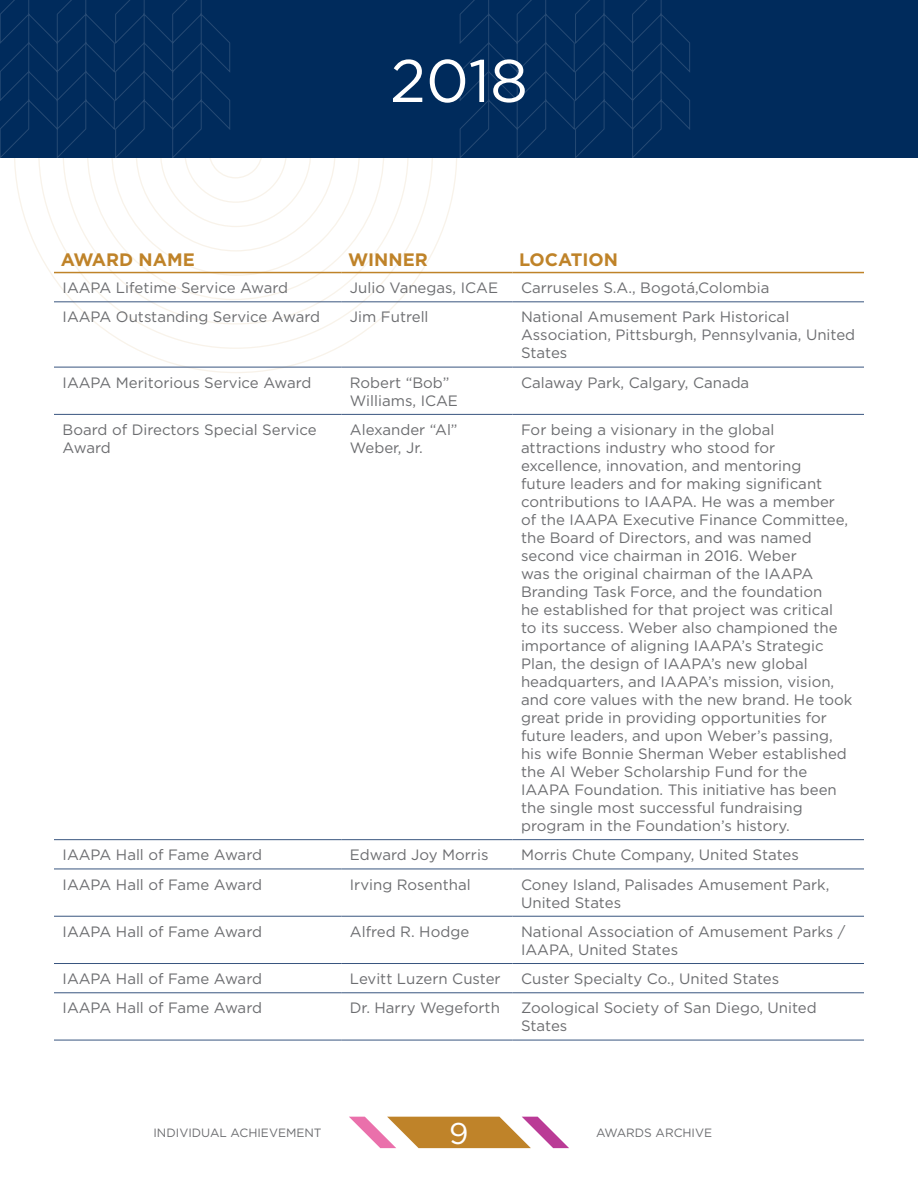
<style>
.page{position:relative;width:918px;height:1188px;background:#fff}
.page>*{position:absolute;margin:0;border:0;box-sizing:border-box;transform-origin:0 0}
.t1{font:60px "Gotham";color:#fff}
.t2{font:30px "Gotham";color:#fff}
.Body_Text{font:700 18px "Gotham";color:#bf8329}
.Body_Text-2{font:15px/18px "Gotham";color:#6c6d70}
.t3{font:12px "Gotham";color:#6c6d70}
</style>
<div class="page">
<svg style="left:38px;top:158px;width:419px;height:215px"></svg>
<div style="left:0;top:0;width:918px;height:158px;background:#002b5c"></div>
<svg style="left:0;top:0;width:336px;height:252px"></svg>
<svg style="left:460px;top:0;width:230px;height:158px"></svg>
<svg style="left:349px;top:1117px;width:220px;height:31px"></svg>
<hr style="left:54px;top:272px;width:287px;height:1px;background:#bf8329">
<hr style="left:341px;top:272px;width:171px;height:1px;background:#bf8329">
<hr style="left:512px;top:272px;width:352px;height:1px;background:#bf8329">
<hr style="left:54px;top:301px;width:287px;height:1px;background:#39557f">
<hr style="left:341px;top:301px;width:171px;height:1px;background:#39557f">
<hr style="left:512px;top:301px;width:352px;height:1px;background:#39557f">
<hr style="left:54px;top:367px;width:287px;height:1px;background:#39557f">
<hr style="left:341px;top:367px;width:171px;height:1px;background:#39557f">
<hr style="left:512px;top:367px;width:352px;height:1px;background:#39557f">
<hr style="left:54px;top:839px;width:287px;height:1px;background:#39557f">
<hr style="left:341px;top:839px;width:171px;height:1px;background:#39557f">
<hr style="left:512px;top:839px;width:352px;height:1px;background:#39557f">
<hr style="left:54px;top:869px;width:287px;height:1px;background:#39557f">
<hr style="left:341px;top:869px;width:171px;height:1px;background:#39557f">
<hr style="left:512px;top:869px;width:352px;height:1px;background:#39557f">
<hr style="left:54px;top:916px;width:287px;height:1px;background:#39557f">
<hr style="left:341px;top:916px;width:171px;height:1px;background:#39557f">
<hr style="left:512px;top:916px;width:352px;height:1px;background:#39557f">
<hr style="left:54px;top:963px;width:287px;height:1px;background:#39557f">
<hr style="left:341px;top:963px;width:171px;height:1px;background:#39557f">
<hr style="left:512px;top:963px;width:352px;height:1px;background:#39557f">
<hr style="left:54px;top:992px;width:287px;height:1px;background:#39557f">
<hr style="left:341px;top:992px;width:171px;height:1px;background:#39557f">
<hr style="left:512px;top:992px;width:352px;height:1px;background:#39557f">
<hr style="left:54px;top:1040px;width:287px;height:1px;background:#39557f">
<hr style="left:341px;top:1040px;width:171px;height:1px;background:#39557f">
<hr style="left:512px;top:1040px;width:352px;height:1px;background:#39557f">
<hr style="left:54px;top:414px;width:287px;height:1px;background:#39557f">
<hr style="left:341px;top:414px;width:171px;height:1px;background:#39557f">
<hr style="left:512px;top:414px;width:352px;height:1px;background:#39557f">
<p class="t1" style="left:390px;top:42px;width:139px">2018</p>
<p class="Body_Text" style="left:61px;top:247px;width:136px">AWARD NAME</p>
<p class="Body_Text" style="left:348px;top:247px;width:81px">WINNER</p>
<p class="Body_Text" style="left:519px;top:247px;width:100px">LOCATION</p>
<p class="Body_Text-2" style="left:63px;top:279px;width:227px">IAAPA Lifetime Service Award</p>
<p class="Body_Text-2" style="left:350px;top:279px;width:150px">Julio Vanegas, ICAE</p>
<p class="Body_Text-2" style="left:521px;top:279px;width:250px">Carruseles S.A., Bogotá,Colombia</p>
<p class="Body_Text-2" style="left:63px;top:308px;width:259px">IAAPA Outstanding Service Award</p>
<p class="Body_Text-2" style="left:350px;top:308px;width:80px">Jim Futrell</p>
<p class="Body_Text-2" style="left:521px;top:308px;width:336px">National Amusement Park Historical<br>Association, Pittsburgh, Pennsylvania, United<br>States</p>
<p class="Body_Text-2" style="left:63px;top:373px;width:250px">IAAPA Meritorious Service Award</p>
<p class="Body_Text-2" style="left:350px;top:373px;width:110px">Robert “Bob”<br>Williams, ICAE</p>
<p class="Body_Text-2" style="left:521px;top:373px;width:230px">Calaway Park, Calgary, Canada</p>
<p class="Body_Text-2" style="left:63px;top:420px;width:256px">Board of Directors Special Service<br>Award</p>
<p class="Body_Text-2" style="left:350px;top:420px;width:109px">Alexander “Al”<br>Weber, Jr.</p>
<p class="Body_Text-2" style="left:521px;top:420px;width:333px">For being a visionary in the global attractions industry who stood for excellence, innovation, and mentoring<br>future leaders and for making significant contributions to IAAPA. He was a member of the IAAPA Executive Finance Committee, the Board of Directors, and was named second vice chairman in 2016. Weber<br>was the original chairman of the IAAPA Branding Task Force, and the foundation<br>he established for that project was critical<br>to its success. Weber also championed the importance of aligning IAAPA’s Strategic Plan, the design of IAAPA’s new global headquarters, and IAAPA’s mission, vision, and core values with the new brand. He took great pride in providing opportunities for future leaders, and upon Weber’s passing, his wife Bonnie Sherman Weber established the Al Weber Scholarship Fund for the IAAPA Foundation. This initiative has been the single most successful fundraising program in the Foundation’s history.</p>
<p class="Body_Text-2" style="left:63px;top:846px;width:201px">IAAPA Hall of Fame Award</p>
<p class="Body_Text-2" style="left:350px;top:846px;width:140px">Edward Joy Morris</p>
<p class="Body_Text-2" style="left:521px;top:846px;width:279px">Morris Chute Company, United States</p>
<p class="Body_Text-2" style="left:63px;top:875px;width:201px">IAAPA Hall of Fame Award</p>
<p class="Body_Text-2" style="left:350px;top:875px;width:122px">Irving Rosenthal</p>
<p class="Body_Text-2" style="left:521px;top:875px;width:310px">Coney Island, Palisades Amusement Park,<br>United States</p>
<p class="Body_Text-2" style="left:63px;top:922px;width:201px">IAAPA Hall of Fame Award</p>
<p class="Body_Text-2" style="left:350px;top:922px;width:121px">Alfred R. Hodge</p>
<p class="Body_Text-2" style="left:521px;top:922px;width:326px">National Association of Amusement Parks /<br>IAAPA, United States</p>
<p class="Body_Text-2" style="left:63px;top:970px;width:201px">IAAPA Hall of Fame Award</p>
<p class="Body_Text-2" style="left:350px;top:970px;width:152px">Levitt Luzern Custer</p>
<p class="Body_Text-2" style="left:521px;top:970px;width:260px">Custer Specialty Co., United States</p>
<p class="Body_Text-2" style="left:63px;top:999px;width:201px">IAAPA Hall of Fame Award</p>
<p class="Body_Text-2" style="left:350px;top:999px;width:151px">Dr. Harry Wegeforth</p>
<p class="Body_Text-2" style="left:521px;top:999px;width:297px">Zoological Society of San Diego, United<br>States</p>
<p class="t3" style="left:153px;top:1125px;width:170px">INDIVIDUAL ACHIEVEMENT</p>
<p class="t2" style="left:449px;top:1114px;width:21px">9</p>
<p class="t3" style="left:596px;top:1125px;width:117px">AWARDS ARCHIVE</p>
</div>
